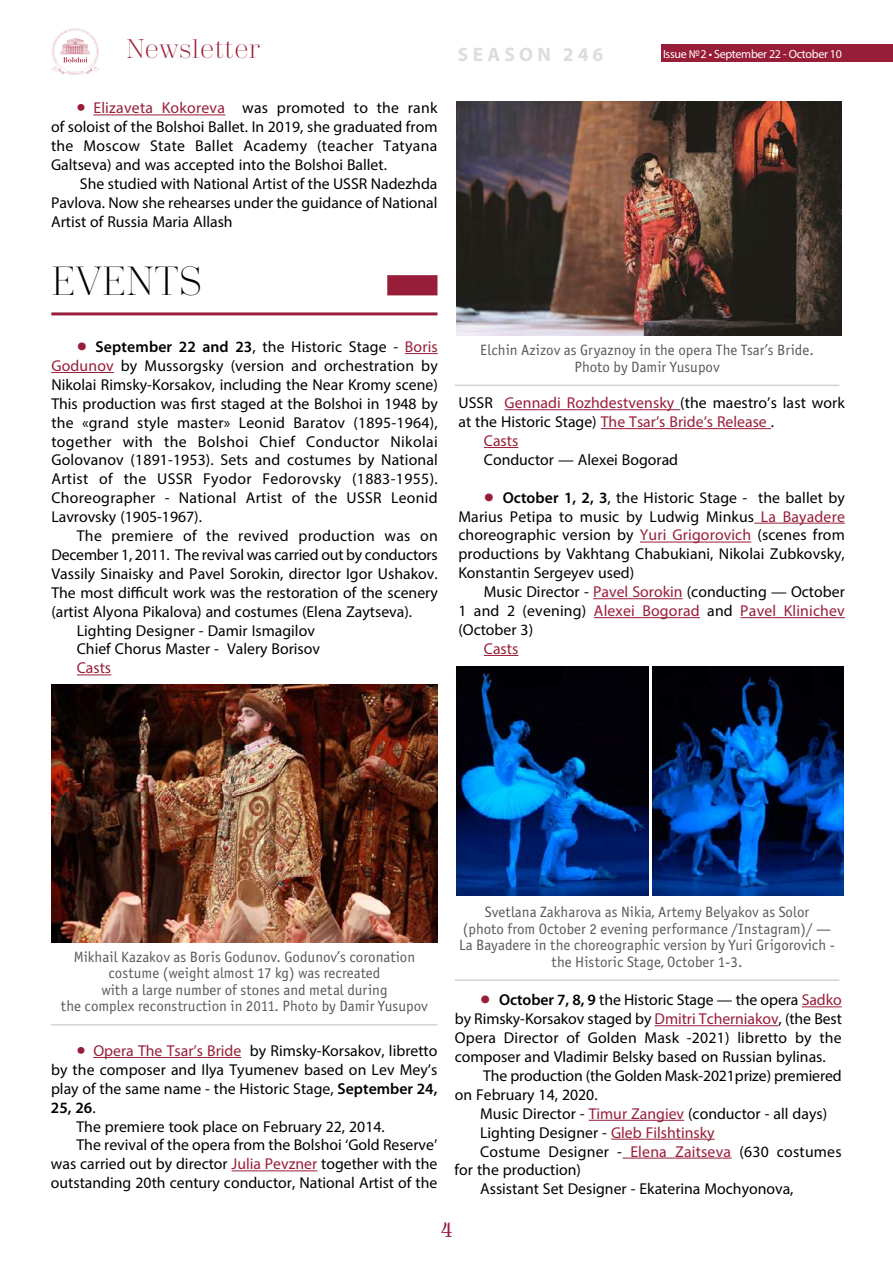
<style>
.page{position:relative;width:893px;height:1263px;background:#fff}
.page>*{position:absolute;margin:0;border:0;box-sizing:border-box;transform-origin:0 0}
.t1{font:300 40.5px "Trivia Serif";color:#000}
.t2{font:300 27px "Trivia Serif";color:#981d39}
.t3{font:21px "Trivia Serif 10 Demo";color:#981d39}
.t4{font:700 19.5px "Myriad Pro";letter-spacing:.22em;color:#dcddde}
.t5{font:15.75px/18.9px "Myriad Pro";color:#000;text-align:justify}
.t6{font:15.75px "Myriad Pro";color:#981d39}
.t7{font:15.75px "Myriad Pro";letter-spacing:.02em;color:#000}
.t8{font:600 15.75px "Myriad Pro";color:#000}
.t9{font:15px/16.5px "Officina Sans Book ITC";color:#58595b;text-align:center}
.t10{font:12px "Myriad Pro";letter-spacing:-.025em;color:#fff}
.s1{font-size:33px;color:#981d39}
.s2{color:#981d39}
.s3{font-weight:600;font-size:33px;color:#981d39}
.s4{font-weight:600}
.s5{color:#000}
.s6{font-weight:400}
</style>
<div class="page">
<div style="left:661px;top:45px;width:232px;height:17px;background:#981d39"></div>
<svg style="left:51px;top:28px;width:49px;height:47px"></svg>
<div style="left:387px;top:275px;width:50px;height:20px;background:#981d39"></div>
<hr style="left:51px;top:312px;width:386px;height:3px;background:#981d39">
<hr style="left:93px;top:115px;width:132px;height:1px;background:#981d39">
<hr style="left:405px;top:353px;width:33px;height:1px;background:#981d39">
<hr style="left:51px;top:372px;width:63px;height:1px;background:#981d39">
<hr style="left:77px;top:674px;width:34px;height:1px;background:#981d39">
<img style="left:51px;top:685px;width:386px;height:258px">
<hr style="left:51px;top:1024px;width:386px;height:1px;background:#d1d3d4">
<img style="left:456px;top:102px;width:385px;height:233px">
<hr style="left:455px;top:385px;width:384px;height:1px;background:#d1d3d4">
<hr style="left:93px;top:1057px;width:148px;height:1px;background:#981d39">
<hr style="left:232px;top:1170px;width:85px;height:1px;background:#981d39">
<hr style="left:505px;top:409px;width:175px;height:1px;background:#981d39">
<hr style="left:601px;top:428px;width:170px;height:1px;background:#981d39">
<hr style="left:484px;top:447px;width:34px;height:1px;background:#981d39">
<hr style="left:754px;top:523px;width:91px;height:1px;background:#981d39">
<hr style="left:640px;top:542px;width:111px;height:1px;background:#981d39">
<hr style="left:593px;top:598px;width:90px;height:1px;background:#981d39">
<hr style="left:594px;top:617px;width:106px;height:1px;background:#981d39">
<hr style="left:740px;top:617px;width:105px;height:1px;background:#981d39">
<hr style="left:484px;top:655px;width:34px;height:1px;background:#981d39">
<img style="left:456px;top:666px;width:192px;height:229px">
<img style="left:653px;top:666px;width:190px;height:229px">
<hr style="left:455px;top:979px;width:384px;height:2px;background:#d1d3d4">
<hr style="left:802px;top:1006px;width:40px;height:1px;background:#981d39">
<hr style="left:654px;top:1025px;width:124px;height:1px;background:#981d39">
<hr style="left:589px;top:1120px;width:95px;height:1px;background:#981d39">
<hr style="left:611px;top:1139px;width:104px;height:1px;background:#981d39">
<hr style="left:622px;top:1158px;width:109px;height:1px;background:#981d39">
<h2 class="t2" style="left:126px;top:35px;width:135px">Newsletter</h2>
<p class="t10" style="left:663px;top:46px;width:180px">Issue №2 • September 22 - October 10</p>
<p class="t4" style="left:458px;top:41px;width:147px">SEASON 246</p>
<p class="t5" style="left:51px;top:98px;width:388px;text-indent:26px"><span class="s1">•</span> <span class="s2">Elizaveta Kokoreva</span> was promoted to the rank of soloist of the Bolshoi Ballet. In 2019, she graduated from the Moscow State Ballet Academy (teacher Tatyana Galtseva) and was accepted into the Bolshoi Ballet.</p>
<p class="t5" style="left:51px;top:174px;width:388px;text-indent:29px">She studied with National Artist of the USSR Nadezhda Pavlova. Now she rehearses under the guidance of National Artist of Russia Maria Allash</p>
<h1 class="t1" style="left:51px;top:260px;width:153px">EVENTS</h1>
<p class="t5" style="left:51px;top:337px;width:388px;text-indent:26px"><span class="s3">•</span> <span class="s4">September 22 and 23</span>, the Historic Stage - <span class="s2">Boris Godunov</span> by Mussorgsky (version and orchestration by Nikolai Rimsky-Korsakov, including the Near Kromy scene)<br>This production was first staged at the Bolshoi in 1948 by the «grand style master» Leonid Baratov (1895-1964), together with the Bolshoi Chief Conductor Nikolai Golovanov (1891-1953). Sets and costumes by National Artist of the USSR Fyodor Fedorovsky (1883-1955).<br>Choreographer - National Artist of the USSR Leonid Lavrovsky (1905-1967).</p>
<p class="t7" style="left:77px;top:526px;width:362px">The premiere of the revived production was on</p>
<p class="t5" style="left:51px;top:545px;width:388px">December 1, 2011. The revival was carried out by conductors</p>
<p class="t5" style="left:51px;top:564px;width:388px">Vassily Sinaisky and Pavel Sorokin, director Igor Ushakov.</p>
<p class="t5" style="left:51px;top:583px;width:388px">The most difficult work was the restoration of the scenery</p>
<p class="t5" style="left:51px;top:602px;width:362px">(artist Alyona Pikalova) and costumes (Elena Zaytseva).</p>
<p class="t5" style="left:77px;top:620px;width:240px">Lighting Designer - Damir Ismagilov</p>
<p class="t5" style="left:77px;top:639px;width:245px">Chief Chorus Master - Valery Borisov</p>
<p class="t6" style="left:77px;top:658px;width:36px">Casts</p>
<p class="t9" style="left:480px;top:342px;width:335px">Elchin Azizov as Gryaznoy in the opera The Tsar’s Bride.<br>Photo by Damir Yusupov</p>
<p class="t5" style="left:458px;top:393px;width:388px">USSR <span class="s2">Gennadi Rozhdestvensky</span> (the maestro’s last work</p>
<p class="t6" style="left:458px;top:412px;width:317px"><span class="s5">at the Historic Stage)</span> The Tsar’s Bride’s Release <span class="s5">.</span></p>
<p class="t6" style="left:484px;top:431px;width:36px">Casts</p>
<p class="t5" style="left:484px;top:450px;width:196px">Conductor — Alexei Bogorad</p>
<p class="t5" style="left:458px;top:488px;width:388px;text-indent:26px"><span class="s3">•</span> <span class="s4">October 1, 2, 3</span>, the Historic Stage - the ballet by Marius Petipa to music by Ludwig Minkus <span class="s2">La Bayadere </span>choreographic version by <span class="s2">Yuri Grigorovich</span> (scenes from productions by Vakhtang Chabukiani, Nikolai Zubkovsky, Konstantin Sergeyev used)</p>
<p class="t5" style="left:458px;top:582px;width:388px;text-indent:26px">Music Director - <span class="s2">Pavel Sorokin</span> (conducting — October 1 and 2 (evening) <span class="s2">Alexei Bogorad</span> and <span class="s2">Pavel Klinichev </span>(October 3)</p>
<p class="t6" style="left:484px;top:639px;width:36px">Casts</p>
<p class="t9" style="left:61px;top:948px;width:368px">Mikhail Kazakov as Boris Godunov. Godunov’s coronation costume (weight almost 17 kg) was recreated<br>with a large number of stones and metal during<br>the complex reconstruction in 2011. Photo by Damir Yusupov</p>
<p class="t5" style="left:77px;top:1041px;width:362px"><span class="s1">•</span> <span class="s2">Opera The Tsar’s Bride</span> by Rimsky-Korsakov, libretto</p>
<p class="t5" style="left:51px;top:1060px;width:388px">by the composer and Ilya Tyumenev based on Lev Mey’s</p>
<p class="t5" style="left:51px;top:1079px;width:388px">play of the same name - the Historic Stage, <span class="s4">September 24,</span></p>
<p class="t8" style="left:51px;top:1097px;width:46px">25, 26<span class="s6">.</span></p>
<p class="t5" style="left:76px;top:1116px;width:310px">The premiere took place on February 22, 2014.</p>
<p class="t5" style="left:76px;top:1135px;width:362px">The revival of the opera from the Bolshoi ‘Gold Reserve’</p>
<p class="t5" style="left:51px;top:1154px;width:388px">was carried out by director <span class="s2">Julia Pevzner</span> together with the</p>
<p class="t5" style="left:51px;top:1173px;width:388px">outstanding 20th century conductor, National Artist of the</p>
<p class="t9" style="left:459px;top:904px;width:377px">Svetlana Zakharova as Nikia, Artemy Belyakov as Solor<br>(photo from October 2 evening performance /Instagram)/ — La Bayadere in the choreographic version by Yuri Grigorovich - the Historic Stage, October 1-3.</p>
<p class="t5" style="left:455px;top:990px;width:389px;text-indent:26px"><span class="s3">•</span> <span class="s4">October 7, 8, 9</span> the Historic Stage — the opera <span class="s2">Sadko </span>by Rimsky-Korsakov staged by <span class="s2">Dmitri Tcherniakov</span>, (the Best Opera Director of Golden Mask -2021) libretto by the composer and Vladimir Belsky based on Russian bylinas.</p>
<p class="t5" style="left:455px;top:1066px;width:388px;text-indent:29px">The production (the Golden Mask-2021prize) premiered on February 14, 2020.</p>
<p class="t5" style="left:480px;top:1104px;width:348px">Music Director - <span class="s2">Timur Zangiev</span> (conductor - all days)</p>
<p class="t5" style="left:480px;top:1122px;width:236px">Lighting Designer - <span class="s2">Gleb Filshtinsky</span></p>
<p class="t5" style="left:480px;top:1141px;width:363px">Costume Designer - <span class="s2">Elena Zaitseva</span> (630 costumes</p>
<p class="t5" style="left:455px;top:1160px;width:128px">for the production)</p>
<p class="t5" style="left:480px;top:1179px;width:315px">Assistant Set Designer - Ekaterina Mochyonova,</p>
<h3 class="t3" style="left:441px;top:1217px;width:13px">4</h3>
</div>
